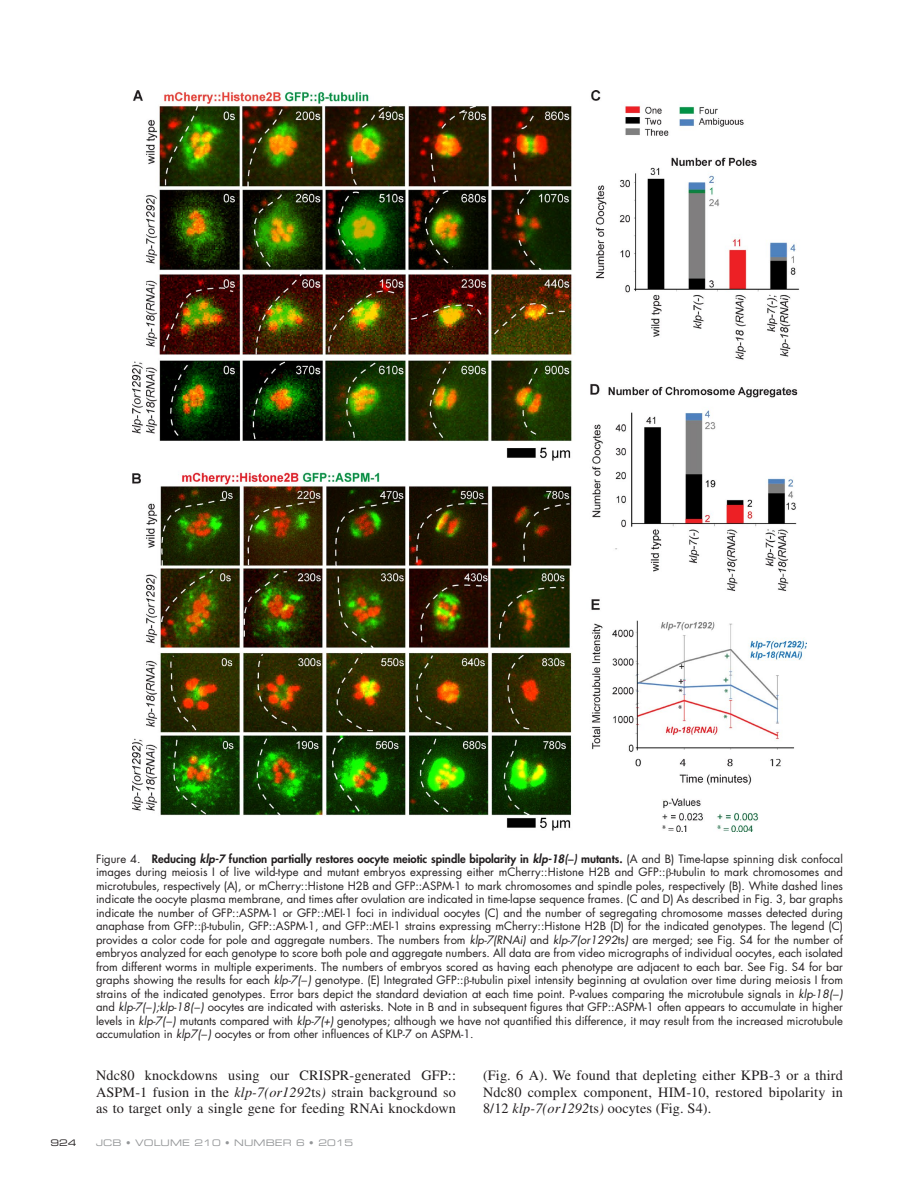
<style>
.page{position:relative;width:918px;height:1188px;background:#fff}
.page>*{position:absolute;margin:0;border:0;box-sizing:border-box;transform-origin:0 0}
.t1{font:14.25px/16.5px "Times LT Std";letter-spacing:.01em;color:#231f20;text-align:justify}
.t2{font:11.25px/13.5px "Futura Std";color:#231f20;text-align:justify}
.t3{font:9px "Eurostile LT Std Ex 2";letter-spacing:.01em;color:#949698}
.t4{font:9px "Eurostile LT Std Ex 2";color:#231f20}
.s1{font-weight:800}
.s2{font-weight:800;font-style:italic}
.s3{font-family:"STIX General";font-weight:700;font-style:italic}
.s4{font-family:"STIX General"}
.s5{font-style:italic}
.s6{font-family:"STIX General";font-style:italic}
</style>
<div class="page">
<img style="left:132px;top:90px;width:675px;height:741px">
<p class="t2" style="left:96px;top:852px;width:749px">Figure 4. <span class="s1">Reducing</span> <span class="s2">klp-7</span> <span class="s1">function partially restores oocyte meiotic spindle bipolarity in</span> <span class="s2">klp-18(</span><span class="s3">−</span><span class="s2">)</span> <span class="s1">mutants.</span> (A and B) Time-lapse spinning disk confocal images during meiosis I of live wild-type and mutant embryos expressing either mCherry::Histone H2B and GFP::<span class="s4">β</span>-tubulin to mark chromosomes and microtubules, respectively (A), or mCherry::Histone H2B and GFP::ASPM-1 to mark chromosomes and spindle poles, respectively (B). White dashed lines indicate the oocyte plasma membrane, and times after ovulation are indicated in time-lapse sequence frames. (C and D) As described in Fig. 3, bar graphs indicate the number of GFP::ASPM-1 or GFP::MEI-1 foci in individual oocytes (C) and the number of segregating chromosome masses detected during anaphase from GFP::<span class="s4">β</span>-tubulin, GFP::ASPM-1, and GFP::MEI-1 strains expressing mCherry::Histone H2B (D) for the indicated genotypes. The legend (C) provides a color code for pole and aggregate numbers. The numbers from <span class="s5">klp-7(RNAi)</span> and <span class="s5">klp-7(or1292</span>ts<span class="s5">)</span> are merged; see Fig. S4 for the number of embryos analyzed for each genotype to score both pole and aggregate numbers. All data are from video micrographs of individual oocytes, each isolated from different worms in multiple experiments. The numbers of embryos scored as having each phenotype are adjacent to each bar. See Fig. S4 for bar graphs showing the results for each <span class="s5">klp-7(</span><span class="s6">−</span><span class="s5">)</span> genotype. (E) Integrated GFP::<span class="s4">β</span>-tubulin pixel intensity beginning at ovulation over time during meiosis I from strains of the indicated genotypes. Error bars depict the standard deviation at each time point. P-values comparing the microtubule signals in <span class="s5">klp-18(</span><span class="s6">−</span><span class="s5">) </span>and <span class="s5">klp-7(</span><span class="s6">−</span><span class="s5">);klp-18(</span><span class="s6">−</span><span class="s5">)</span> oocytes are indicated with asterisks. Note in B and in subsequent figures that GFP::ASPM-1 often appears to accumulate in higher levels in <span class="s5">klp-7(</span><span class="s6">−</span><span class="s5">)</span> mutants compared with <span class="s5">klp-7(+)</span> genotypes; although we have not quantified this difference, it may result from the increased microtubule accumulation in <span class="s5">klp7(</span><span class="s6">−</span><span class="s5">)</span> oocytes or from other influences of KLP-7 on ASPM-1.</p>
<p class="t1" style="left:96px;top:1067px;width:362px">Ndc80 knockdowns using our CRISPR-generated GFP::<br>ASPM-1 fusion in the <span class="s5">klp-7(or1292</span>ts<span class="s5">)</span> strain background so as to target only a single gene for feeding RNAi knockdown</p>
<p class="t1" style="left:483px;top:1067px;width:362px">(Fig. 6 A). We found that depleting either KPB-3 or a third Ndc80 complex component, HIM-10, restored bipolarity in 8/12 <span class="s5">klp-7(or1292</span>ts<span class="s5">)</span> oocytes (Fig. S4).</p>
<p class="t4" style="left:50px;top:1136px;width:28px">924</p>
<p class="t3" style="left:96px;top:1136px;width:259px">JCB • VOLUME 210 • NUMBER 6 • 2015</p>
</div>
